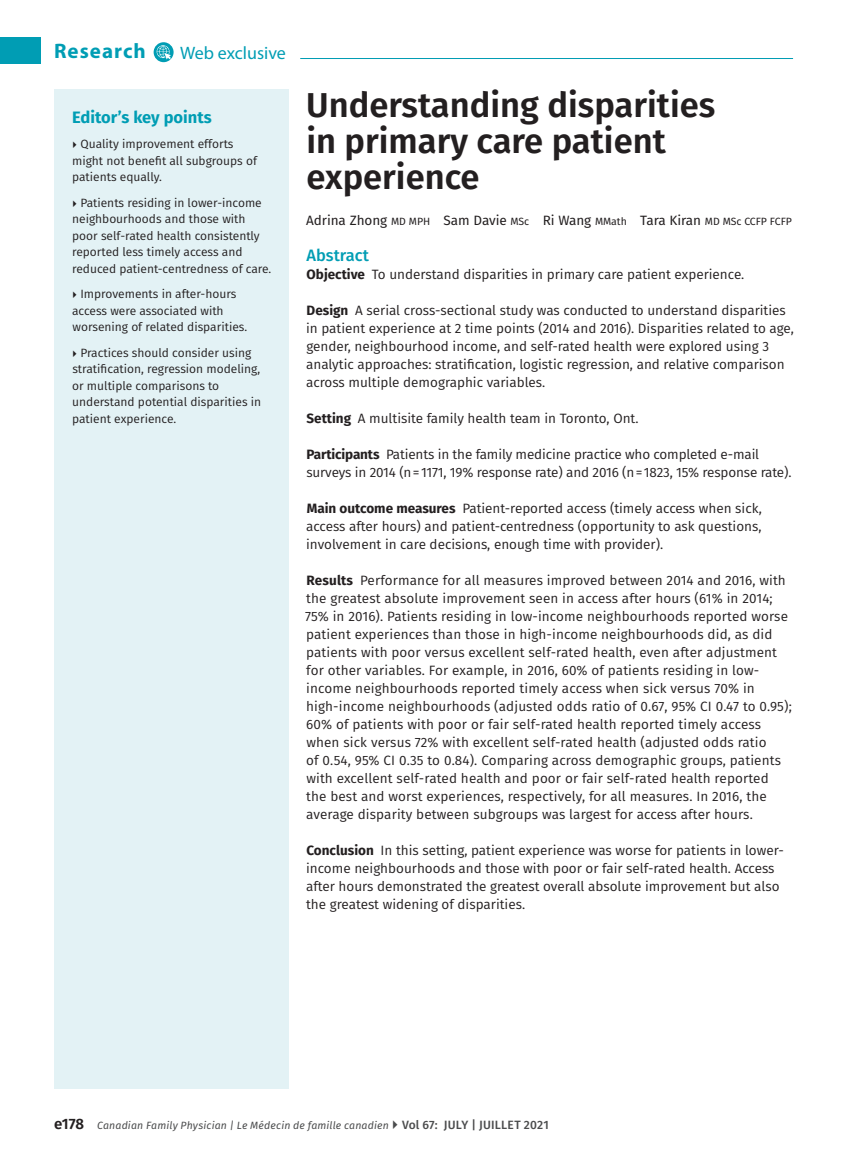
<style>
.page{position:relative;width:851px;height:1161px;background:#fff}
.page>*{position:absolute;margin:0;border:0;box-sizing:border-box;transform-origin:0 0}
.ArticleTitle{font:600 34.5px/36px "Fira Sans";color:#231f20}
.t1{font:700 21px "Myriad Pro";letter-spacing:.05em;color:#009db4}
.t2{font:18px "Myriad Pro";color:#009db4}
.KeyPointHead_RES{font:700 16.5px "Fira Sans";color:#009db4}
.AbstractHead{font:500 16.5px "Fira Sans";color:#009db4}
.AbstractBody{font:13.5px/18px "Fira Sans";color:#231f20}
.Byline{font:13.5px "Fira Sans";letter-spacing:-.005em;color:#231f20}
.KeyPoints_RES{font:12px/16.5px "Fira Sans";color:#231f20}
.t3{font:italic 10.5px "Fira Sans";letter-spacing:.015em;color:#4b4c4d}
.s1{font-size:10.5px}
.s2{font-weight:700}
.s3{font-weight:600;font-style:normal;font-size:15px;color:#231f20}
.s4{font-weight:500;font-style:normal;font-size:12px}
</style>
<div class="page">
<svg style="left:154px;top:42px;width:19px;height:20px"></svg>
<svg style="left:157px;top:45px;width:14px;height:14px"></svg>
<hr style="left:300px;top:58px;width:493px;height:1px;background:#009db4">
<div style="left:0;top:37px;width:40px;height:27px;background:#009db4"></div>
<div style="left:54px;top:89px;width:234px;height:1000px;background:#e3f2f5"></div>
<h2 class="t1" style="left:54px;top:38px;width:93px">Research</h2>
<h3 class="t2" style="left:180px;top:41px;width:107px">Web exclusive</h3>
<p class="KeyPointHead_RES" style="left:72px;top:103px;width:141px">Editor’s key points</p>
<p class="KeyPoints_RES" style="left:72px;top:135px;width:186px;text-indent:8px">Quality improvement efforts might not benefit all subgroups of patients equally.</p>
<p class="KeyPoints_RES" style="left:72px;top:194px;width:201px;text-indent:8px">Patients residing in lower-income neighbourhoods and those with poor self-rated health consistently reported less timely access and reduced patient-centredness of care.</p>
<p class="KeyPoints_RES" style="left:72px;top:285px;width:177px;text-indent:8px">Improvements in after-hours access were associated with worsening of related disparities.</p>
<p class="KeyPoints_RES" style="left:72px;top:344px;width:190px;text-indent:8px">Practices should consider using stratification, regression modeling, or multiple comparisons to understand potential disparities in patient experience.</p>
<p class="ArticleTitle" style="left:306px;top:85px;width:410px">Understanding disparities in primary care patient experience</p>
<p class="Byline" style="left:306px;top:210px;width:487px">Adrina Zhong <span class="s1">MD MPH</span> Sam Davie <span class="s1">MSc</span> Ri Wang <span class="s1">MMath</span> Tara Kiran <span class="s1">MD MSc CCFP FCFP</span></p>
<p class="AbstractHead" style="left:306px;top:242px;width:64px">Abstract</p>
<p class="AbstractBody" style="left:306px;top:265px;width:439px"><span class="s2">Objective</span> To understand disparities in primary care patient experience.</p>
<p class="AbstractBody" style="left:306px;top:301px;width:489px"><span class="s2">Design</span> A serial cross-sectional study was conducted to understand disparities in patient experience at 2 time points (2014 and 2016). Disparities related to age, gender, neighbourhood income, and self-rated health were explored using 3 analytic approaches: stratification, logistic regression, and relative comparison across multiple demographic variables.</p>
<p class="AbstractBody" style="left:306px;top:409px;width:333px"><span class="s2">Setting</span> A multisite family health team in Toronto, Ont.</p>
<p class="AbstractBody" style="left:306px;top:445px;width:486px"><span class="s2">Participants</span> Patients in the family medicine practice who completed e-mail surveys in 2014 (n=1171, 19% response rate) and 2016 (n=1823, 15% response rate).</p>
<p class="AbstractBody" style="left:306px;top:499px;width:457px;text-align:justify"><span class="s2">Main outcome measures</span> Patient-reported access (timely access when sick, access after hours) and patient-centredness (opportunity to ask questions, involvement in care decisions, enough time with provider).</p>
<p class="AbstractBody" style="left:305px;top:571px;width:488px"><span class="s2">Results</span> Performance for all measures improved between 2014 and 2016, with the greatest absolute improvement seen in access after hours (61% in 2014; 75% in 2016). Patients residing in low-income neighbourhoods reported worse patient experiences than those in high-income neighbourhoods did, as did patients with poor versus excellent self-rated health, even after adjustment for other variables. For example, in 2016, 60% of patients residing in low&shy;income neighbourhoods reported timely access when sick versus 70% in high-income neighbourhoods (adjusted odds ratio of 0.67, 95% CI 0.47 to 0.95); 60% of patients with poor or fair self-rated health reported timely access when sick versus 72% with excellent self-rated health (adjusted odds ratio<br>of 0.54, 95% CI 0.35 to 0.84). Comparing across demographic groups, patients with excellent self-rated health and poor or fair self-rated health reported<br>the best and worst experiences, respectively, for all measures. In 2016, the average disparity between subgroups was largest for access after hours.</p>
<p class="AbstractBody" style="left:306px;top:841px;width:479px"><span class="s2">Conclusion</span> In this setting, patient experience was worse for patients in lower&shy;income neighbourhoods and those with poor or fair self-rated health. Access after hours demonstrated the greatest overall absolute improvement but also the greatest widening of disparities.</p>
<p class="t3" style="left:54px;top:1117px;width:496px"><span class="s3">e178</span> Canadian Family Physician | Le Médecin de famille canadien <span class="s4">Vol 67: JULY | JUILLET 2021</span></p>
</div>
